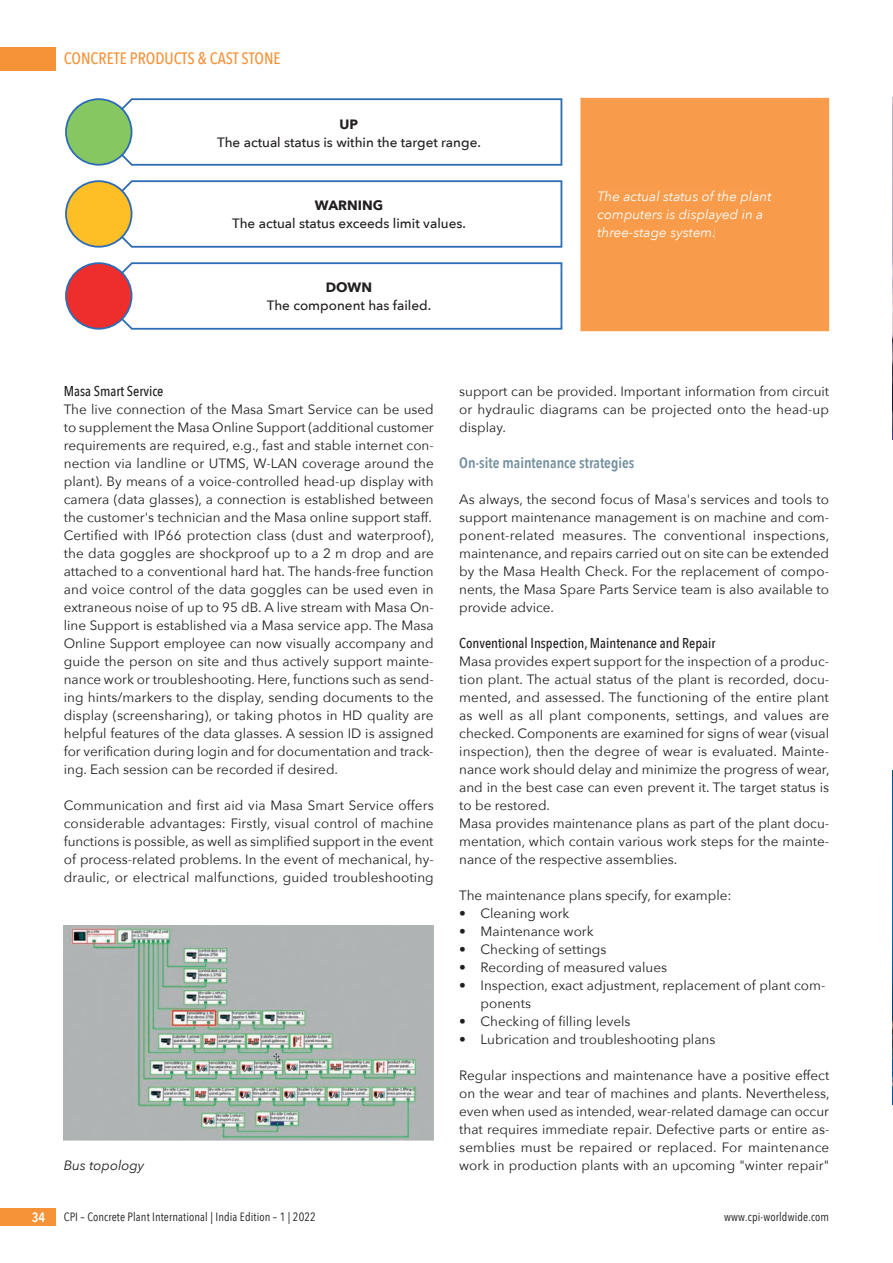
<style>
.page{position:relative;width:893px;height:1263px;background:#fff}
.page>*{position:absolute;margin:0;border:0;box-sizing:border-box;transform-origin:0 0}
.t1{font:500 16.5px "Avenir Next Condensed";color:#f69238}
.t2{font:600 15px "Avenir Next Condensed";color:#73909f}
.t3{font:500 14.25px "Avenir Next Condensed";color:#231f20}
.t4{font:13.5px/18px "Avenir Next";color:#231f20;text-align:justify}
.t5{font:500 13.5px "Avenir Next";color:#231f20}
.t6{font:italic 13.5px/18px "Avenir Next";color:#fff}
.t7{font:700 13.5px "Avenir Next";color:#231f20}
.t8{font:italic 13.5px "Avenir Next";color:#231f20}
.t9{font:600 13.5px "Avenir Next Condensed";color:#fff}
.t10{font:12px "Avenir Next Condensed";letter-spacing:.01em;color:#231f20}
</style>
<div class="page">
<div style="left:0;top:47px;width:55px;height:23px;background:#f69238"></div>
<div style="left:0;top:1208px;width:55px;height:18px;background:#f69238"></div>
<svg style="left:104px;top:98px;width:459px;height:68px"></svg>
<div style="left:66px;top:99px;width:66px;height:66px;background:#87c762;border-radius:50%"></div>
<div style="left:65px;top:98px;width:67px;height:68px;border:2px solid #2e6cb5;border-radius:50%"></div>
<svg style="left:104px;top:180px;width:459px;height:68px"></svg>
<div style="left:66px;top:181px;width:66px;height:66px;background:#fdbe26;border-radius:50%"></div>
<div style="left:65px;top:180px;width:67px;height:68px;border:2px solid #2e6cb5;border-radius:50%"></div>
<svg style="left:104px;top:262px;width:459px;height:68px"></svg>
<div style="left:66px;top:263px;width:66px;height:66px;background:#ee2d2d;border-radius:50%"></div>
<div style="left:65px;top:262px;width:67px;height:68px;border:2px solid #2e6cb5;border-radius:50%"></div>
<div style="left:580px;top:98px;width:249px;height:233px;background:#f89c4b"></div>
<div style="left:598px;top:191px;width:174px;height:14px;background:#f89c4b"></div>
<div style="left:598px;top:209px;width:165px;height:14px;background:#f89c4b"></div>
<div style="left:598px;top:227px;width:116px;height:14px;background:#f89c4b"></div>
<img style="left:64px;top:926px;width:370px;height:214px">
<img style="left:892px;top:770px;width:1px;height:334px">
<img style="left:892px;top:98px;width:1px;height:342px">
<p class="t1" style="left:64px;top:49px;width:218px">CONCRETE PRODUCTS &amp; CAST STONE</p>
<p class="t7" style="left:340px;top:112px;width:20px">UP</p>
<p class="t5" style="left:217px;top:130px;width:265px">The actual status is within the target range.</p>
<p class="t7" style="left:315px;top:194px;width:70px">WARNING</p>
<p class="t5" style="left:232px;top:212px;width:235px">The actual status exceeds limit values.</p>
<p class="t7" style="left:326px;top:275px;width:48px">DOWN</p>
<p class="t5" style="left:267px;top:293px;width:166px">The component has failed.</p>
<p class="t6" style="left:597px;top:187px;width:176px">The actual status of the plant computers is displayed in a three-stage system.</p>
<p class="t3" style="left:64px;top:382px;width:101px">Masa Smart Service</p>
<p class="t4" style="left:64px;top:400px;width:372px;text-align:left">The live connection of the Masa Smart Service can be used to supplement the Masa Online Support (additional customer requirements are required, e.g., fast and stable internet con&shy;nection via landline or UTMS, W-LAN coverage around the plant). By means of a voice-controlled head-up display with camera (data glasses), a connection is established between the customer's technician and the Masa online support staff.<br>Certified with IP66 protection class (dust and waterproof), the data goggles are shockproof up to a 2 m drop and are attached to a conventional hard hat. The hands-free function and voice control of the data goggles can be used even in extraneous noise of up to 95 dB. A live stream with Masa On&shy;line Support is established via a Masa service app. The Masa Online Support employee can now visually accompany and guide the person on site and thus actively support mainte&shy;nance work or troubleshooting. Here, functions such as send&shy;ing hints/markers to the display, sending documents to the display (screensharing), or taking photos in HD quality are helpful features of the data glasses. A session ID is assigned for verification during login and for documentation and track&shy;ing. Each session can be recorded if desired.</p>
<p class="t4" style="left:64px;top:796px;width:372px">Communication and first aid via Masa Smart Service offers considerable advantages: Firstly, visual control of machine functions is possible, as well as simplified support in the event of process-related problems. In the event of mechanical, hy&shy;draulic, or electrical malfunctions, guided troubleshooting</p>
<p class="t8" style="left:64px;top:1154px;width:82px">Bus topology</p>
<p class="t4" style="left:459px;top:382px;width:371px">support can be provided. Important information from circuit or hydraulic diagrams can be projected onto the head-up display.</p>
<p class="t2" style="left:459px;top:450px;width:177px">On-site maintenance strategies</p>
<p class="t4" style="left:459px;top:490px;width:372px">As always, the second focus of Masa's services and tools to support maintenance management is on machine and com&shy;ponent-related measures. The conventional inspections, maintenance, and repairs carried out on site can be extended by the Masa Health Check. For the replacement of compo&shy;nents, the Masa Spare Parts Service team is also available to provide advice.</p>
<p class="t3" style="left:459px;top:634px;width:258px">Conventional Inspection, Maintenance and Repair</p>
<p class="t4" style="left:459px;top:652px;width:372px;text-align:left">Masa provides expert support for the inspection of a produc&shy;tion plant. The actual status of the plant is recorded, docu&shy;mented, and assessed. The functioning of the entire plant as well as all plant components, settings, and values are checked. Components are examined for signs of wear (visual inspection), then the degree of wear is evaluated. Mainte&shy;nance work should delay and minimize the progress of wear, and in the best case can even prevent it. The target status is to be restored.<br>Masa provides maintenance plans as part of the plant docu&shy;mentation, which contain various work steps for the mainte&shy;nance of the respective assemblies.</p>
<p class="t4" style="left:459px;top:886px;width:274px">The maintenance plans specify, for example:</p>
<p class="t4" style="left:459px;top:904px;width:112px">• Cleaning work</p>
<p class="t4" style="left:459px;top:922px;width:136px">• Maintenance work</p>
<p class="t4" style="left:459px;top:940px;width:149px">• Checking of settings</p>
<p class="t4" style="left:459px;top:958px;width:209px">• Recording of measured values</p>
<p class="t4" style="left:481px;top:976px;width:346px;text-indent:-21px">• Inspection, exact adjustment, replacement of plant com&shy;ponents</p>
<p class="t4" style="left:459px;top:1012px;width:173px">• Checking of filling levels</p>
<p class="t4" style="left:459px;top:1030px;width:258px">• Lubrication and troubleshooting plans</p>
<p class="t4" style="left:459px;top:1066px;width:372px">Regular inspections and maintenance have a positive effect on the wear and tear of machines and plants. Nevertheless, even when used as intended, wear-related damage can occur that requires immediate repair. Defective parts or entire as&shy;semblies must be repaired or replaced. For maintenance work in production plants with an upcoming "winter repair"</p>
<p class="t9" style="left:32px;top:1206px;width:15px">34</p>
<p class="t10" style="left:64px;top:1207px;width:254px">CPI – Concrete Plant International | India Edition – 1 | 2022</p>
<p class="t10" style="left:724px;top:1207px;width:107px">www.cpi-worldwide.com</p>
</div>
